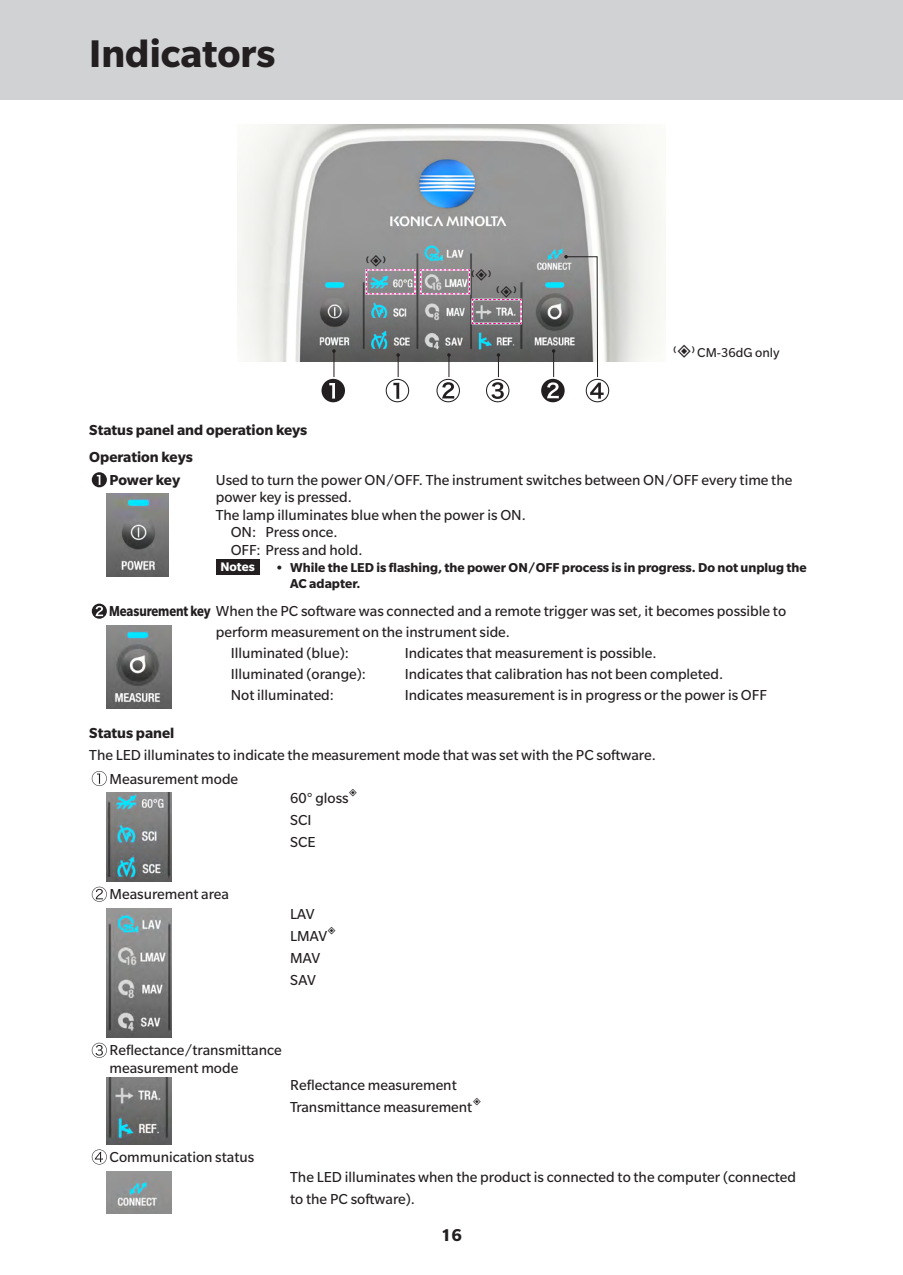
<style>
.page{position:relative;width:903px;height:1275px;background:#fff}
.page>*{position:absolute;margin:0;border:0;box-sizing:border-box;transform-origin:0 0}
.t1{font:700 42px "Slate Pro";color:#231f20}
.t2{font:700 18.55px "Slate Pro";color:#231f20}
.t3{font:15.75px/22.1px "Slate Pro";color:#231f20}
.t4{font:700 15.75px/26.9px "Slate Pro";color:#231f20}
.t5{font:700 14px/16.3px "Slate Pro";color:#231f20}
.t6{font:14px "Slate Pro";color:#231f20}
.t7{font:700 13.47px "Slate Pro";color:#fff}
.t8{font:700 8.22px "Slate Pro";color:#231f20}
.s1{font-weight:700}
</style>
<div class="page">
<div style="left:0;top:0;width:903px;height:99px;background:#d1d2d4"></div>
<svg style="left:92px;top:472px;width:15px;height:15px"></svg>
<img style="left:107px;top:494px;width:61px;height:82px">
<div style="left:216px;top:559px;width:43px;height:16px;background:#231f20"></div>
<svg style="left:92px;top:604px;width:15px;height:15px"></svg>
<img style="left:107px;top:625px;width:64px;height:83px">
<svg style="left:92px;top:771px;width:15px;height:15px"></svg>
<img style="left:107px;top:793px;width:64px;height:88px">
<svg style="left:92px;top:887px;width:15px;height:15px"></svg>
<img style="left:107px;top:908px;width:64px;height:129px">
<svg style="left:92px;top:1043px;width:15px;height:15px"></svg>
<img style="left:107px;top:1077px;width:64px;height:67px">
<svg style="left:92px;top:1149px;width:15px;height:15px"></svg>
<img style="left:107px;top:1171px;width:64px;height:43px">
<img style="left:237px;top:124px;width:425px;height:238px">
<svg style="left:321px;top:349px;width:24px;height:53px"></svg>
<svg style="left:386px;top:353px;width:23px;height:49px"></svg>
<svg style="left:436px;top:353px;width:24px;height:49px"></svg>
<svg style="left:486px;top:353px;width:23px;height:49px"></svg>
<svg style="left:541px;top:255px;width:68px;height:147px"></svg>
<svg style="left:365px;top:255px;width:157px;height:69px;background:#8e8e93"></svg>
<h1 class="t1" style="left:89px;top:30px;width:187px">Indicators</h1>
<p class="t8" style="left:366px;top:255px;width:4px">(</p>
<p class="t8" style="left:383px;top:255px;width:4px">)</p>
<p class="t8" style="left:471px;top:269px;width:4px">(</p>
<p class="t8" style="left:488px;top:269px;width:4px">)</p>
<p class="t8" style="left:497px;top:285px;width:4px">(</p>
<p class="t8" style="left:513px;top:285px;width:4px">)</p>
<p class="t8" style="left:673px;top:345px;width:4px">(</p>
<p class="t6" style="left:692px;top:345px;width:89px"><sup>)</sup> CM-36dG only</p>
<p class="t4" style="left:89px;top:416px;width:220px">Status panel and operation keys<br>Operation keys</p>
<p class="t4" style="left:110px;top:466px;width:72px">Power key</p>
<p class="t3" style="left:216px;top:469px;width:578px">Used to turn the power ON/OFF. The instrument switches between ON/OFF every time the</p>
<p class="t3" style="left:216px;top:486px;width:138px">power key is pressed.</p>
<p class="t3" style="left:216px;top:504px;width:312px">The lamp illuminates blue when the power is ON.</p>
<p class="t3" style="left:231px;top:521px;width:108px">ON: Press once.</p>
<p class="t3" style="left:231px;top:539px;width:133px">OFF: Press and hold.</p>
<p class="t7" style="left:220px;top:560px;width:36px">Notes</p>
<p class="t5" style="left:290px;top:559px;width:518px;text-indent:-15px">• While the LED is flashing, the power ON/OFF process is in progress. Do not unplug the<br>AC adapter.</p>
<p class="t3" style="left:109px;top:600px;width:678px"><span class="s1">Measurement key</span> When the PC software was connected and a remote trigger was set, it becomes possible to</p>
<p class="t3" style="left:216px;top:621px;width:296px">perform measurement on the instrument side.</p>
<p class="t3" style="left:231px;top:642px;width:120px">Illuminated (blue):</p>
<p class="t3" style="left:405px;top:642px;width:253px">Indicates that measurement is possible.</p>
<p class="t3" style="left:231px;top:663px;width:137px">Illuminated (orange):</p>
<p class="t3" style="left:405px;top:663px;width:320px">Indicates that calibration has not been completed.</p>
<p class="t3" style="left:231px;top:684px;width:105px">Not illuminated:</p>
<p class="t3" style="left:405px;top:684px;width:364px">Indicates measurement is in progress or the power is OFF</p>
<p class="t4" style="left:89px;top:719px;width:87px">Status panel</p>
<p class="t3" style="left:110px;top:744px;width:548px;line-height:23.3px;text-indent:-20px">The LED illuminates to indicate the measurement mode that was set with the PC software.<br>Measurement mode</p>
<p class="t3" style="left:290px;top:787px;width:60px">60° gloss<br>SCI<br>SCE</p>
<p class="t3" style="left:110px;top:883px;width:121px">Measurement area</p>
<p class="t3" style="left:290px;top:903px;width:38px">LAV<br>LMAV<br>MAV<br>SAV</p>
<p class="t3" style="left:110px;top:1041px;width:174px;line-height:17.5px">Reflectance/transmittance measurement mode</p>
<p class="t3" style="left:290px;top:1074px;width:184px">Reflectance measurement<br>Transmittance measurement</p>
<p class="t3" style="left:110px;top:1146px;width:146px">Communication status</p>
<p class="t3" style="left:290px;top:1166px;width:507px">The LED illuminates when the product is connected to the computer (connected to the PC software).</p>
<p class="t2" style="left:441px;top:1224px;width:23px">16</p>
</div>
